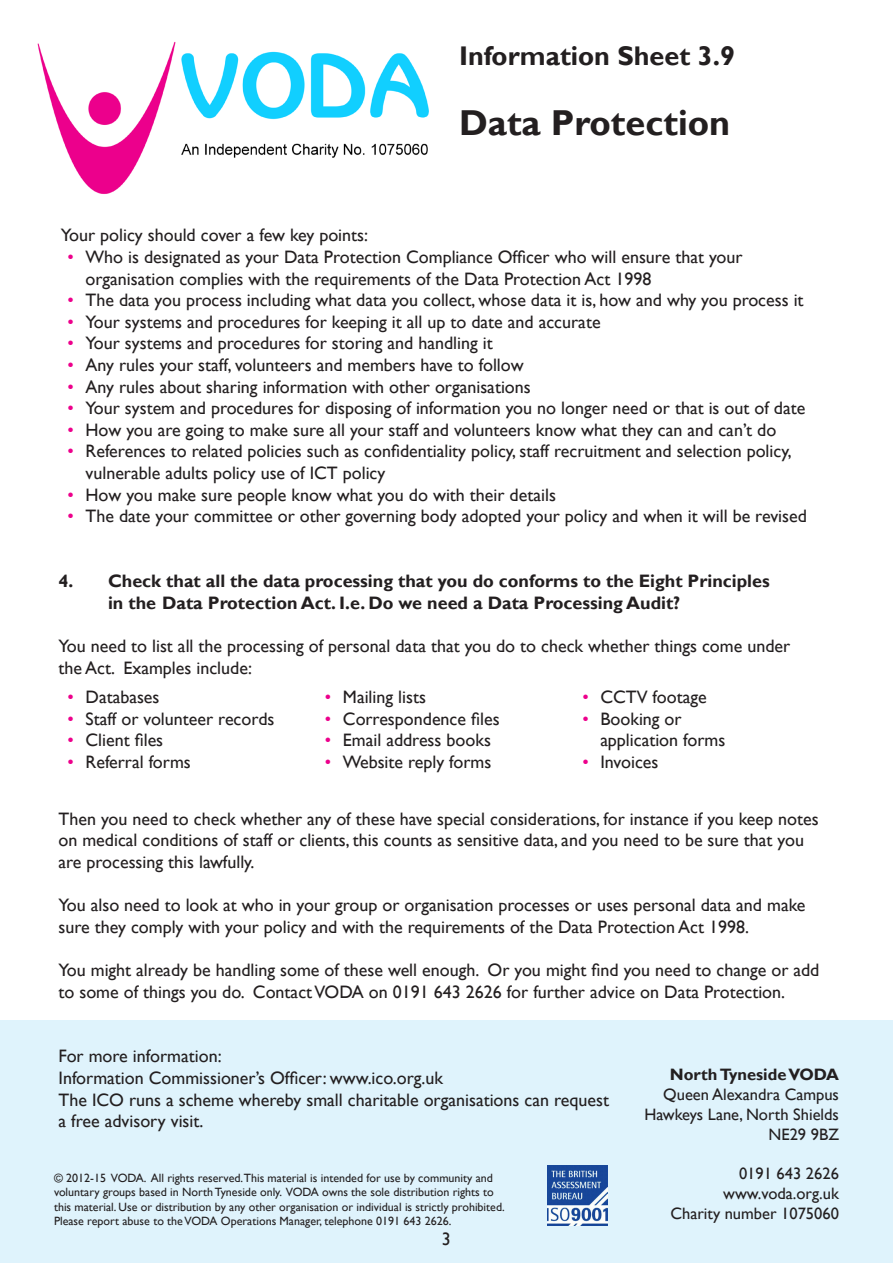
<style>
.page{position:relative;width:893px;height:1263px;background:#fff}
.page>*{position:absolute;margin:0;border:0;box-sizing:border-box;transform-origin:0 0}
.t1{font:700 36px "Gill Sans";color:#231f20}
.t2{font:700 27px "Gill Sans";color:#231f20}
.t3{font:18px/21.6px "Gill Sans";color:#231f20}
.t4{font:700 18px/21.6px "Gill Sans";color:#231f20}
.t5{font:16.5px "Gill Sans";color:#231f20}
.t6{font:700 16.5px "Gill Sans";color:#231f20}
.t7{font:12px/14.4px "Gill Sans";color:#231f20}
.s1{color:#ed008c}
</style>
<div class="page">
<div style="left:0;top:1020px;width:893px;height:243px;background:#dff3fc"></div>
<img style="left:37px;top:41px;width:392px;height:153px">
<img style="left:548px;top:1165px;width:59px;height:60px">
<p class="t2" style="left:459px;top:39px;width:277px">Information Sheet 3.9</p>
<p class="t1" style="left:459px;top:101px;width:273px">Data Protection</p>
<p class="t3" style="left:61px;top:225px;width:309px">Your policy should cover a few key points:</p>
<p class="t3" style="left:86px;top:246px;width:659px;text-indent:-18px"><span class="s1">•</span> Who is designated as your Data Protection Compliance Officer who will ensure that your organisation complies with the requirements of the Data Protection Act 1998</p>
<p class="t3" style="left:68px;top:290px;width:738px"><span class="s1">•</span> The data you process including what data you collect, whose data it is, how and why you process it</p>
<p class="t3" style="left:68px;top:311px;width:535px"><span class="s1">•</span> Your systems and procedures for keeping it all up to date and accurate</p>
<p class="t3" style="left:68px;top:333px;width:427px"><span class="s1">•</span> Your systems and procedures for storing and handling it</p>
<p class="t3" style="left:68px;top:354px;width:458px"><span class="s1">•</span> Any rules your staff, volunteers and members have to follow</p>
<p class="t3" style="left:68px;top:376px;width:465px"><span class="s1">•</span> Any rules about sharing information with other organisations</p>
<p class="t3" style="left:68px;top:398px;width:739px"><span class="s1">•</span> Your system and procedures for disposing of information you no longer need or that is out of date</p>
<p class="t3" style="left:68px;top:419px;width:710px"><span class="s1">•</span> How you are going to make sure all your staff and volunteers know what they can and can’t do</p>
<p class="t3" style="left:86px;top:441px;width:708px;text-indent:-18px"><span class="s1">•</span> References to related policies such as confidentiality policy, staff recruitment and selection policy, vulnerable adults policy use of ICT policy</p>
<p class="t3" style="left:68px;top:484px;width:490px"><span class="s1">•</span> How you make sure people know what you do with their details</p>
<p class="t3" style="left:68px;top:506px;width:741px"><span class="s1">•</span> The date your committee or other governing body adopted your policy and when it will be revised</p>
<p class="t4" style="left:108px;top:571px;width:663px;text-indent:-50px">4. Check that all the data processing that you do conforms to the Eight Principles in the Data Protection Act. I.e. Do we need a Data Processing Audit?</p>
<p class="t3" style="left:58px;top:635px;width:733px">You need to list all the processing of personal data that you do to check whether things come under the Act. Examples include:</p>
<p class="t3" style="left:68px;top:686px;width:94px"><span class="s1">•</span> Databases</p>
<p class="t3" style="left:68px;top:708px;width:208px"><span class="s1">•</span> Staff or volunteer records</p>
<p class="t3" style="left:68px;top:730px;width:97px"><span class="s1">•</span> Client files</p>
<p class="t3" style="left:68px;top:751px;width:125px"><span class="s1">•</span> Referral forms</p>
<p class="t3" style="left:325px;top:686px;width:102px"><span class="s1">•</span> Mailing lists</p>
<p class="t3" style="left:325px;top:708px;width:176px"><span class="s1">•</span> Correspondence files</p>
<p class="t3" style="left:325px;top:730px;width:167px"><span class="s1">•</span> Email address books</p>
<p class="t3" style="left:325px;top:751px;width:168px"><span class="s1">•</span> Website reply forms</p>
<p class="t3" style="left:582px;top:686px;width:126px"><span class="s1">•</span> CCTV footage</p>
<p class="t3" style="left:600px;top:708px;width:127px;text-indent:-18px"><span class="s1">•</span> Booking or application forms</p>
<p class="t3" style="left:582px;top:751px;width:78px"><span class="s1">•</span> Invoices</p>
<p class="t3" style="left:58px;top:808px;width:762px">Then you need to check whether any of these have special considerations, for instance if you keep notes on medical conditions of staff or clients, this counts as sensitive data, and you need to be sure that you are processing this lawfully.</p>
<p class="t3" style="left:58px;top:894px;width:748px">You also need to look at who in your group or organisation processes or uses personal data and make sure they comply with your policy and with the requirements of the Data Protection Act 1998.</p>
<p class="t3" style="left:58px;top:959px;width:762px">You might already be handling some of these well enough. Or you might find you need to change or add to some of things you do. Contact VODA on 0191 643 2626 for further advice on Data Protection.</p>
<p class="t3" style="left:58px;top:1046px;width:165px">For more information:</p>
<p class="t3" style="left:58px;top:1067px;width:386px">Information Commissioner’s Officer: www.ico.org.uk</p>
<p class="t3" style="left:58px;top:1089px;width:552px">The ICO runs a scheme whereby small charitable organisations can request a free advisory visit.</p>
<p class="t7" style="left:54px;top:1171px;width:452px">© 2012-15 VODA. All rights reserved.This material is intended for use by community and voluntary groups based in North Tyneside only. VODA owns the sole distribution rights to this material. Use or distribution by any other organisation or individual is strictly prohibited.<br>Please report abuse to the VODA Operations Manager, telephone 0191 643 2626.</p>
<p class="t3" style="left:442px;top:1228px;width:10px">3</p>
<p class="t6" style="left:670px;top:1065px;width:171px">North Tyneside VODA</p>
<p class="t5" style="left:663px;top:1085px;width:177px">Queen Alexandra Campus</p>
<p class="t5" style="left:644px;top:1105px;width:196px">Hawkeys Lane, North Shields</p>
<p class="t5" style="left:768px;top:1124px;width:72px">NE29 9BZ</p>
<p class="t5" style="left:739px;top:1164px;width:101px">0191 643 2626</p>
<p class="t5" style="left:723px;top:1184px;width:117px">www.voda.org.uk</p>
<p class="t5" style="left:670px;top:1204px;width:170px">Charity number 1075060</p>
</div>
